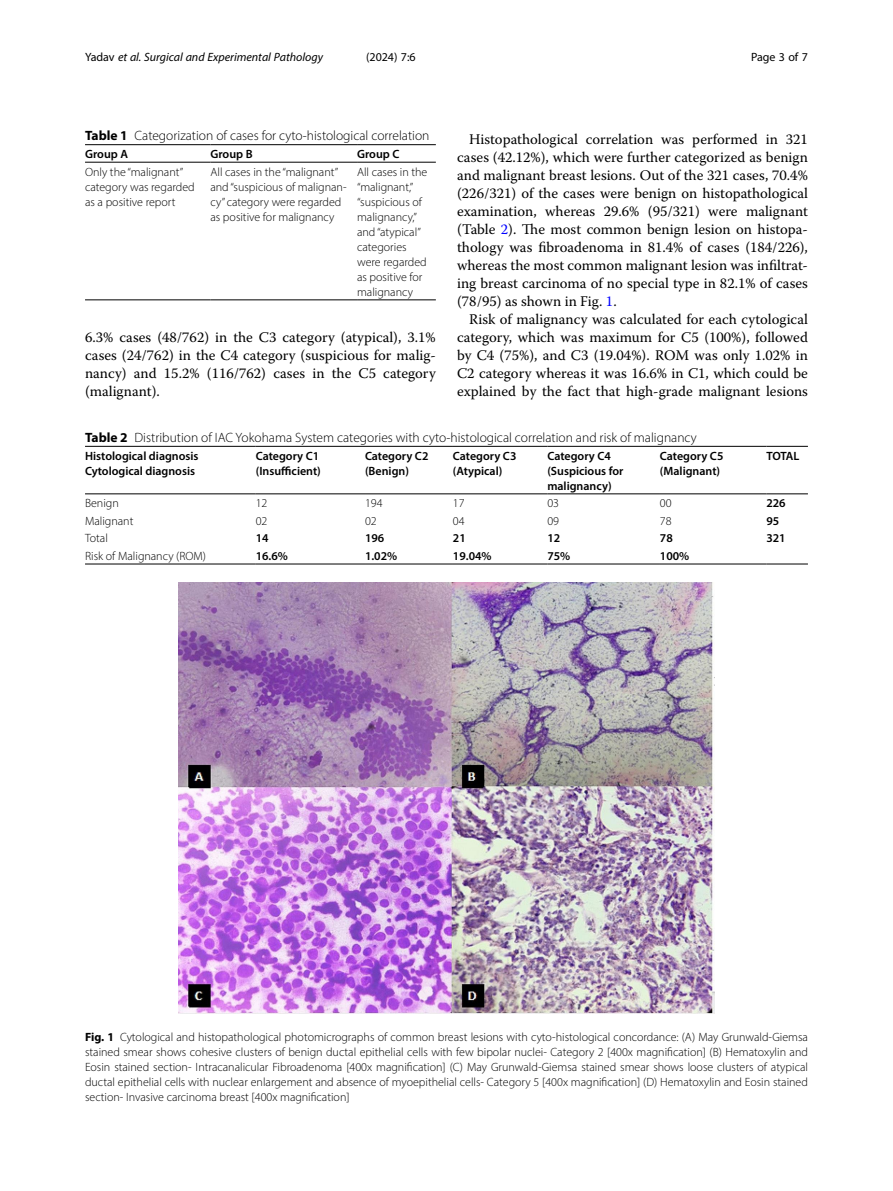
<style>
.page{position:relative;width:893px;height:1191px;background:#fff}
.page>*{position:absolute;margin:0;border:0;box-sizing:border-box;transform-origin:0 0}
.Body_Text_Indent{font:14.7px/18px "Warnock Pro";color:#000;text-align:justify}
.Body_Text{font:14.7px/18px "Warnock Pro";color:#000;text-align:justify}
.Table_Caption{font:300 13.5px "Myriad Pro";color:#000}
.Figure_Caption{font:300 12px/15px "Myriad Pro";color:#000;text-align:justify}
.Table_Body{font:300 12px/15px "Myriad Pro";color:#000}
.Table_Head{font:600 12px/15px "Myriad Pro";color:#000}
.t1{font:italic 12px "Myriad Pro";color:#000}
.Table_Body-2{font:600 12px "Myriad Pro";color:#000}
.t2{font:12px "Myriad Pro";color:#000}
.s1{font-style:normal}
.s2{font-weight:700}
.s3{color:#00f}
</style>
<div class="page">
<hr style="left:85px;top:162px;width:125px;height:1px;background:#000">
<hr style="left:210px;top:144px;width:147px;height:1px;background:#000">
<hr style="left:210px;top:162px;width:147px;height:1px;background:#000">
<hr style="left:357px;top:144px;width:79px;height:1px;background:#000">
<hr style="left:357px;top:162px;width:79px;height:1px;background:#000">
<hr style="left:85px;top:299px;width:125px;height:1px;background:#000">
<hr style="left:210px;top:299px;width:147px;height:1px;background:#000">
<hr style="left:357px;top:299px;width:79px;height:1px;background:#000">
<hr style="left:85px;top:144px;width:125px;height:1px;background:#000">
<hr style="left:85px;top:493px;width:171px;height:1px;background:#000">
<hr style="left:256px;top:446px;width:109px;height:1px;background:#000">
<hr style="left:256px;top:493px;width:109px;height:1px;background:#000">
<hr style="left:365px;top:446px;width:88px;height:1px;background:#000">
<hr style="left:365px;top:493px;width:88px;height:1px;background:#000">
<hr style="left:453px;top:446px;width:94px;height:1px;background:#000">
<hr style="left:453px;top:493px;width:94px;height:1px;background:#000">
<hr style="left:547px;top:446px;width:113px;height:1px;background:#000">
<hr style="left:547px;top:493px;width:113px;height:1px;background:#000">
<hr style="left:660px;top:446px;width:106px;height:1px;background:#000">
<hr style="left:660px;top:493px;width:106px;height:1px;background:#000">
<hr style="left:766px;top:446px;width:42px;height:1px;background:#000">
<hr style="left:766px;top:493px;width:42px;height:1px;background:#000">
<hr style="left:85px;top:564px;width:171px;height:1px;background:#000">
<hr style="left:256px;top:564px;width:109px;height:1px;background:#000">
<hr style="left:365px;top:564px;width:88px;height:1px;background:#000">
<hr style="left:453px;top:564px;width:94px;height:1px;background:#000">
<hr style="left:547px;top:564px;width:113px;height:1px;background:#000">
<hr style="left:660px;top:564px;width:106px;height:1px;background:#000">
<hr style="left:766px;top:564px;width:42px;height:1px;background:#000">
<hr style="left:85px;top:446px;width:171px;height:1px;background:#000">
<img style="left:178px;top:582px;width:536px;height:432px">
<p class="t1" style="left:85px;top:50px;width:240px"><span class="s1">Yadav</span> et al. Surgical and Experimental Pathology</p>
<p class="t2" style="left:366px;top:50px;width:51px">(2024) 7:6</p>
<p class="t2" style="left:751px;top:50px;width:58px">Page 3 of 7</p>
<p class="Table_Caption" style="left:85px;top:128px;width:346px"><span class="s2">Table 1</span> Categorization of cases for cyto-histological correlation</p>
<p class="Table_Head" style="left:85px;top:146px;width:44px">Group A</p>
<p class="Table_Head" style="left:210px;top:146px;width:44px">Group B</p>
<p class="Table_Head" style="left:357px;top:146px;width:44px">Group C</p>
<p class="Table_Body" style="left:85px;top:164px;width:111px">Only the “malignant” category was regarded as a positive report</p>
<p class="Table_Body" style="left:210px;top:164px;width:138px">All cases in the “malignant” and “suspicious of malignan&shy;cy” category were regarded as positive for malignancy</p>
<p class="Table_Body" style="left:357px;top:164px;width:72px">All cases in the “malignant,” “suspicious of malignancy,” and “atypical” categories were regarded as positive for malignancy</p>
<p class="Body_Text" style="left:85px;top:328px;width:352px">6.3% cases (48/762) in the C3 category (atypical), 3.1% cases (24/762) in the C4 category (suspicious for malig&shy;nancy) and 15.2% (116/762) cases in the C5 category (malignant).</p>
<p class="Body_Text_Indent" style="left:457px;top:130px;width:352px;text-indent:12px">Histopathological correlation was performed in 321 cases (42.12%), which were further categorized as benign and malignant breast lesions. Out of the 321 cases, 70.4% (226/321) of the cases were benign on histopathological examination, whereas 29.6% (95/321) were malignant (Table <span class="s3">2</span>). The most common benign lesion on histopa&shy;thology was fibroadenoma in 81.4% of cases (184/226), whereas the most common malignant lesion was infiltrat&shy;ing breast carcinoma of no special type in 82.1% of cases (78/95) as shown in Fig. <span class="s3">1</span>.</p>
<p class="Body_Text_Indent" style="left:457px;top:310px;width:352px;text-indent:12px">Risk of malignancy was calculated for each cytological category, which was maximum for C5 (100%), followed by C4 (75%), and C3 (19.04%). ROM was only 1.02% in C2 category whereas it was 16.6% in C1, which could be explained by the fact that high-grade malignant lesions</p>
<p class="Table_Caption" style="left:85px;top:429px;width:613px"><span class="s2">Table 2</span> Distribution of IAC Yokohama System categories with cyto-histological correlation and risk of malignancy</p>
<p class="Table_Head" style="left:85px;top:448px;width:115px">Histological diagnosis</p>
<p class="Table_Head" style="left:85px;top:463px;width:112px">Cytological diagnosis</p>
<p class="Table_Head" style="left:256px;top:448px;width:67px">Category C1 (Insufficient)</p>
<p class="Table_Head" style="left:365px;top:448px;width:65px">Category C2 (Benign)</p>
<p class="Table_Head" style="left:453px;top:448px;width:65px">Category C3 (Atypical)</p>
<p class="Table_Head" style="left:547px;top:448px;width:78px">Category C4 (Suspicious for malignancy)</p>
<p class="Table_Head" style="left:660px;top:448px;width:65px">Category C5 (Malignant)</p>
<p class="Table_Head" style="left:766px;top:448px;width:35px">TOTAL</p>
<p class="Table_Body" style="left:85px;top:495px;width:35px">Benign</p>
<p class="Table_Body" style="left:256px;top:495px;width:13px">12</p>
<p class="Table_Body" style="left:365px;top:495px;width:19px">194</p>
<p class="Table_Body" style="left:453px;top:495px;width:13px">17</p>
<p class="Table_Body" style="left:547px;top:495px;width:13px">03</p>
<p class="Table_Body" style="left:660px;top:495px;width:13px">00</p>
<p class="Table_Body-2" style="left:766px;top:495px;width:21px">226</p>
<p class="Table_Body" style="left:85px;top:513px;width:50px">Malignant</p>
<p class="Table_Body" style="left:256px;top:513px;width:13px">02</p>
<p class="Table_Body" style="left:365px;top:513px;width:13px">02</p>
<p class="Table_Body" style="left:453px;top:513px;width:13px">04</p>
<p class="Table_Body" style="left:547px;top:513px;width:13px">09</p>
<p class="Table_Body" style="left:660px;top:513px;width:13px">78</p>
<p class="Table_Body-2" style="left:766px;top:513px;width:14px">95</p>
<p class="Table_Body" style="left:85px;top:530px;width:24px">Total</p>
<p class="Table_Body-2" style="left:256px;top:530px;width:14px">14</p>
<p class="Table_Body-2" style="left:365px;top:530px;width:21px">196</p>
<p class="Table_Body-2" style="left:453px;top:530px;width:14px">21</p>
<p class="Table_Body-2" style="left:547px;top:530px;width:14px">12</p>
<p class="Table_Body-2" style="left:660px;top:530px;width:14px">78</p>
<p class="Table_Body-2" style="left:766px;top:530px;width:21px">321</p>
<p class="Table_Body" style="left:85px;top:548px;width:123px">Risk of Malignancy (ROM)</p>
<p class="Table_Body-2" style="left:256px;top:548px;width:34px">16.6%</p>
<p class="Table_Body-2" style="left:365px;top:548px;width:34px">1.02%</p>
<p class="Table_Body-2" style="left:453px;top:548px;width:40px">19.04%</p>
<p class="Table_Body-2" style="left:547px;top:548px;width:24px">75%</p>
<p class="Table_Body-2" style="left:660px;top:548px;width:31px">100%</p>
<p class="Figure_Caption" style="left:85px;top:1029px;width:724px"><span class="s2">Fig. 1</span> Cytological and histopathological photomicrographs of common breast lesions with cyto-histological concordance: (A) May Grunwald-Giemsa stained smear shows cohesive clusters of benign ductal epithelial cells with few bipolar nuclei- Category 2 [400x magnification] (B) Hematoxylin and Eosin stained section- Intracanalicular Fibroadenoma [400x magnification] (C) May Grunwald-Giemsa stained smear shows loose clusters of atypical ductal epithelial cells with nuclear enlargement and absence of myoepithelial cells- Category 5 [400x magnification] (D) Hematoxylin and Eosin stained section- Invasive carcinoma breast [400x magnification]</p>
</div>
